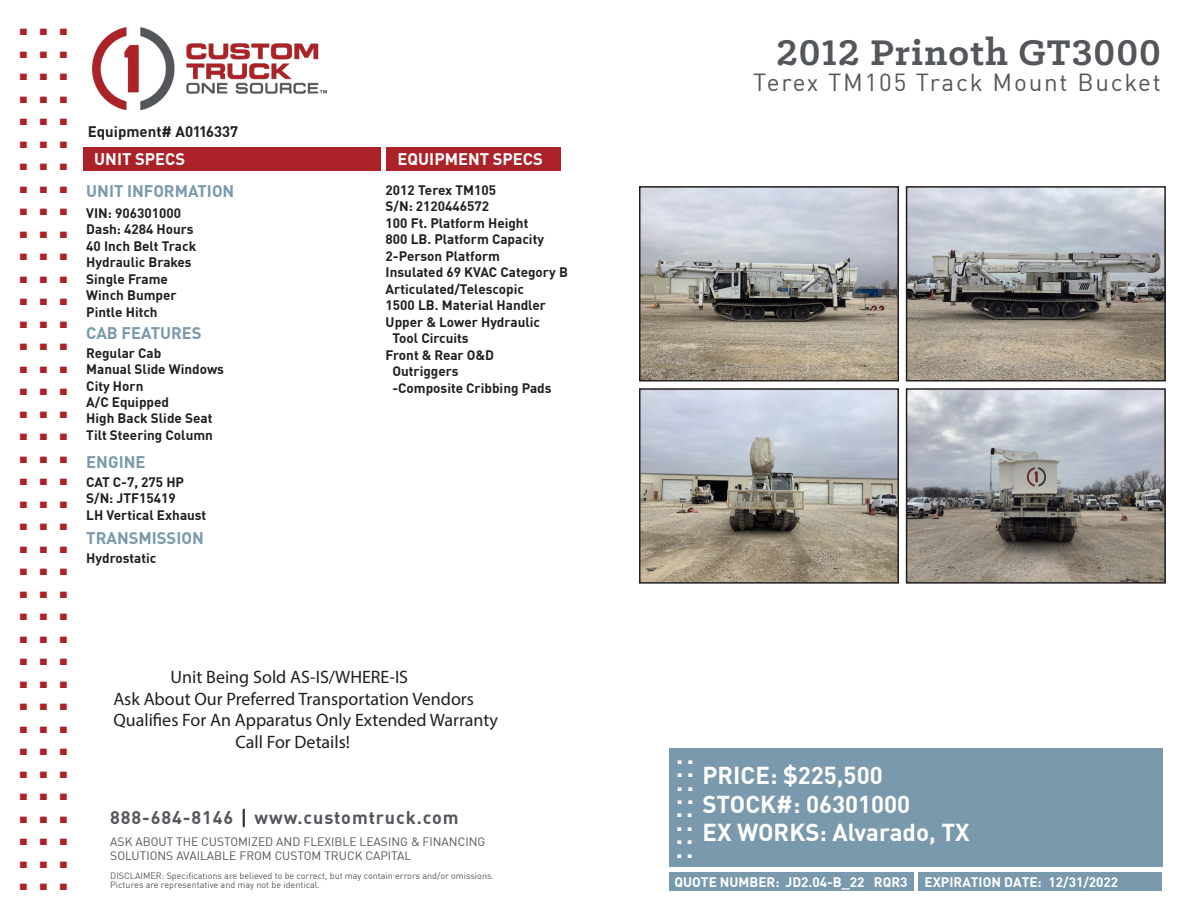
<style>
.page{position:relative;width:1188px;height:918px;background:#fff}
.page>*{position:absolute;margin:0;border:0;box-sizing:border-box;transform-origin:0 0}
.t1{font:700 45px "DIN Pro";color:#ab2328}
.t2{font:700 40.35px "Klinic Slab";letter-spacing:.025em;color:#53565a}
.t3{font:700 25.5px "DIN Pro";color:#fff}
.t4{font:24.15px "DIN Pro";letter-spacing:.075em;color:#53565a}
.t5{font:700 24px/28.8px "DIN Pro";color:#fff}
.t6{font:18px "Myriad Pro";color:#231f20}
.t7{font:700 18px "DIN Pro";letter-spacing:.05em;color:#53565a}
.t8{font:700 16.5px "DIN Pro";color:#7a99ac}
.t9{font:700 16.5px "DIN Pro";color:#fff}
.t10{font:700 15px "DIN Pro";color:#231f20}
.t11{font:700 13.5px/16.5px "DIN Pro";color:#231f20}
.t12{font:700 13.5px "DIN Pro";color:#fff}
.t13{font:12px "DIN Pro";color:#53565a}
.t14{font:9px/9px "DIN Pro";color:#53565a}
</style>
<div class="page">
<img style="left:92px;top:28px;width:235px;height:82px">
<div style="left:669px;top:748px;width:493px;height:119px;background:#7a99ac"></div>
<div style="left:919px;top:872px;width:243px;height:19px;background:#7a99ac"></div>
<div style="left:669px;top:872px;width:244px;height:19px;background:#7a99ac"></div>
<div style="left:83px;top:147px;width:298px;height:24px;background:#ab2328"></div>
<div style="left:387px;top:147px;width:174px;height:24px;background:#ab2328"></div>
<svg style="left:243px;top:810px;width:2px;height:16px"></svg>
<img style="left:642px;top:189px;width:254px;height:190px">
<div style="left:639px;top:186px;width:260px;height:196px;border:2px solid #231f20"></div>
<img style="left:909px;top:189px;width:254px;height:190px">
<div style="left:906px;top:186px;width:260px;height:196px;border:2px solid #231f20"></div>
<img style="left:642px;top:391px;width:254px;height:190px">
<div style="left:639px;top:388px;width:260px;height:196px;border:2px solid #231f20"></div>
<img style="left:909px;top:391px;width:254px;height:190px">
<div style="left:906px;top:388px;width:260px;height:196px;border:2px solid #231f20"></div>
<h1 class="t1" style="left:17px;top:-16px;width:54px">...</h1>
<h1 class="t1" style="left:17px;top:6px;width:54px">...</h1>
<h1 class="t1" style="left:17px;top:29px;width:54px">...</h1>
<h1 class="t1" style="left:17px;top:51px;width:54px">...</h1>
<h1 class="t1" style="left:17px;top:74px;width:54px">...</h1>
<h1 class="t1" style="left:17px;top:96px;width:54px">...</h1>
<h1 class="t1" style="left:17px;top:119px;width:54px">...</h1>
<h1 class="t1" style="left:17px;top:141px;width:54px">...</h1>
<h1 class="t1" style="left:17px;top:164px;width:54px">...</h1>
<h1 class="t1" style="left:17px;top:186px;width:54px">...</h1>
<h1 class="t1" style="left:17px;top:209px;width:54px">...</h1>
<h1 class="t1" style="left:17px;top:231px;width:54px">...</h1>
<h1 class="t1" style="left:17px;top:254px;width:54px">...</h1>
<h1 class="t1" style="left:17px;top:276px;width:54px">...</h1>
<h1 class="t1" style="left:17px;top:299px;width:54px">...</h1>
<h1 class="t1" style="left:17px;top:321px;width:54px">...</h1>
<h1 class="t1" style="left:17px;top:344px;width:54px">...</h1>
<h1 class="t1" style="left:17px;top:366px;width:54px">...</h1>
<h1 class="t1" style="left:17px;top:389px;width:54px">...</h1>
<h1 class="t1" style="left:17px;top:411px;width:54px">...</h1>
<h1 class="t1" style="left:17px;top:434px;width:54px">...</h1>
<h1 class="t1" style="left:17px;top:456px;width:54px">...</h1>
<h1 class="t1" style="left:17px;top:479px;width:54px">...</h1>
<h1 class="t1" style="left:17px;top:501px;width:54px">...</h1>
<h1 class="t1" style="left:17px;top:524px;width:54px">...</h1>
<h1 class="t1" style="left:17px;top:546px;width:54px">...</h1>
<h1 class="t1" style="left:17px;top:569px;width:54px">...</h1>
<h1 class="t1" style="left:17px;top:591px;width:54px">...</h1>
<h1 class="t1" style="left:17px;top:614px;width:54px">...</h1>
<h1 class="t1" style="left:17px;top:636px;width:54px">...</h1>
<h1 class="t1" style="left:17px;top:659px;width:54px">...</h1>
<h1 class="t1" style="left:17px;top:681px;width:54px">...</h1>
<h1 class="t1" style="left:17px;top:704px;width:54px">...</h1>
<h1 class="t1" style="left:17px;top:726px;width:54px">...</h1>
<h1 class="t1" style="left:17px;top:749px;width:54px">...</h1>
<h1 class="t1" style="left:17px;top:771px;width:54px">...</h1>
<h1 class="t1" style="left:17px;top:794px;width:54px">...</h1>
<h1 class="t1" style="left:17px;top:816px;width:54px">...</h1>
<h1 class="t1" style="left:17px;top:839px;width:54px">...</h1>
<p class="t10" style="left:88px;top:120px;width:152px">Equipment# A0116337</p>
<p class="t9" style="left:94px;top:146px;width:92px">UNIT SPECS</p>
<p class="t8" style="left:86px;top:178px;width:150px">UNIT INFORMATION</p>
<p class="t11" style="left:86px;top:204px;width:111px">VIN: 906301000<br>Dash: 4284 Hours<br>40 Inch Belt Track<br>Hydraulic Brakes<br>Single Frame<br>Winch Bumper<br>Pintle Hitch</p>
<p class="t11" style="left:86px;top:344px;width:139px">Regular Cab<br>Manual Slide Windows<br>City Horn<br>A/C Equipped<br>High Back Slide Seat<br>Tilt Steering Column</p>
<p class="t8" style="left:86px;top:320px;width:117px">CAB FEATURES</p>
<p class="t8" style="left:86px;top:450px;width:61px">ENGINE</p>
<p class="t11" style="left:86px;top:473px;width:122px">CAT C-7, 275 HP<br>S/N: JTF15419<br>LH Vertical Exhaust</p>
<p class="t11" style="left:86px;top:549px;width:72px">Hydrostatic</p>
<p class="t8" style="left:86px;top:525px;width:119px">TRANSMISSION</p>
<p class="t9" style="left:398px;top:147px;width:147px">EQUIPMENT SPECS</p>
<p class="t11" style="left:386px;top:181px;width:112px">2012 Terex TM105</p>
<p class="t11" style="left:386px;top:197px;width:105px">S/N: 2120446572</p>
<p class="t11" style="left:386px;top:214px;width:144px">100 Ft. Platform Height</p>
<p class="t11" style="left:386px;top:230px;width:160px">800 LB. Platform Capacity</p>
<p class="t11" style="left:386px;top:247px;width:116px">2-Person Platform</p>
<p class="t11" style="left:386px;top:263px;width:184px">Insulated 69 KVAC Category B</p>
<p class="t11" style="left:386px;top:280px;width:140px">Articulated/Telescopic</p>
<p class="t11" style="left:386px;top:296px;width:162px">1500 LB. Material Handler</p>
<p class="t11" style="left:386px;top:313px;width:156px">Upper &amp; Lower Hydraulic</p>
<p class="t11" style="left:392px;top:329px;width:78px">Tool Circuits</p>
<p class="t11" style="left:386px;top:346px;width:110px">Front &amp; Rear O&amp;D</p>
<p class="t11" style="left:392px;top:362px;width:68px">Outriggers</p>
<p class="t11" style="left:392px;top:379px;width:161px">-Composite Cribbing Pads</p>
<h3 class="t6" style="left:171px;top:666px;width:239px">Unit Being Sold AS-IS/WHERE-IS</h3>
<h3 class="t6" style="left:113px;top:688px;width:362px">Ask About Our Preferred Transportation Vendors</h3>
<h3 class="t6" style="left:113px;top:709px;width:386px">Qualifies For An Apparatus Only Extended Warranty</h3>
<h3 class="t6" style="left:236px;top:731px;width:116px">Call For Details!</h3>
<h2 class="t2" style="left:777px;top:26px;width:386px">2012 Prinoth GT3000</h2>
<h3 class="t4" style="left:753px;top:64px;width:409px">Terex TM105 Track Mount Bucket</h3>
<h3 class="t3" style="left:676px;top:734px;width:20px">..</h3>
<h3 class="t3" style="left:676px;top:748px;width:20px">..</h3>
<h3 class="t3" style="left:676px;top:761px;width:20px">..</h3>
<h3 class="t3" style="left:676px;top:775px;width:20px">..</h3>
<h3 class="t5" style="left:703px;top:759px;width:209px">PRICE: $225,500<br>STOCK#: 06301000</h3>
<h3 class="t7" style="left:110px;top:803px;width:350px">888-684-8146 www.customtruck.com</h3>
<h3 class="t3" style="left:676px;top:788px;width:19px">..</h3>
<h3 class="t3" style="left:676px;top:801px;width:19px">..</h3>
<h3 class="t3" style="left:676px;top:815px;width:19px">..</h3>
<h3 class="t3" style="left:676px;top:828px;width:19px">..</h3>
<h3 class="t5" style="left:703px;top:817px;width:268px">EX WORKS: Alvarado, TX</h3>
<p class="t13" style="left:110px;top:832px;width:377px">ASK ABOUT THE CUSTOMIZED AND FLEXIBLE LEASING &amp; FINANCING</p>
<p class="t13" style="left:110px;top:847px;width:303px">SOLUTIONS AVAILABLE FROM CUSTOM TRUCK CAPITAL</p>
<p class="t14" style="left:110px;top:871px;width:385px">DISCLAIMER: Specifications are believed to be correct, but may contain errors and/or omissions.<br>Pictures are representative and may not be identical.</p>
<p class="t12" style="left:675px;top:871px;width:235px">QUOTE NUMBER: JD2.04-B_22 RQR3</p>
<p class="t12" style="left:925px;top:871px;width:195px">EXPIRATION DATE: 12/31/2022</p>
</div>
